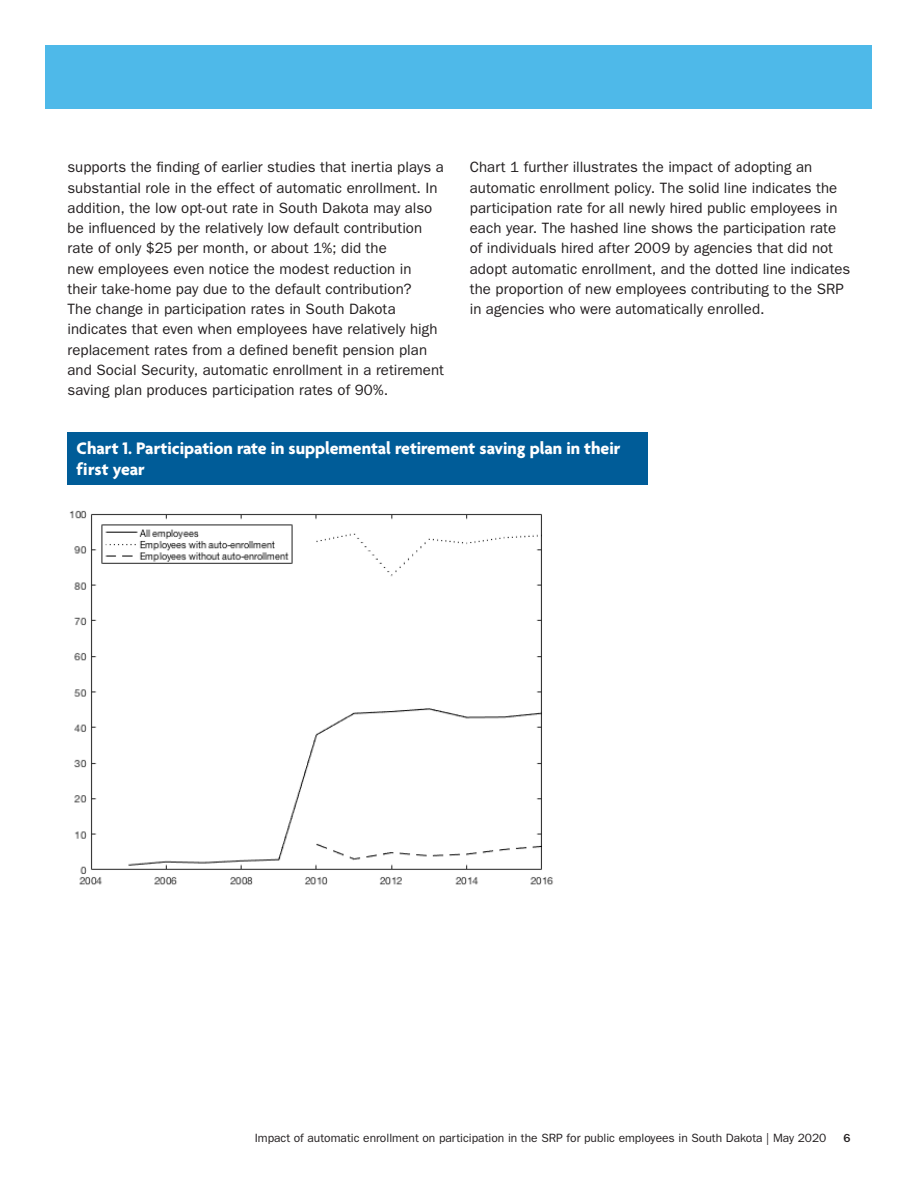
<style>
.page{position:relative;width:918px;height:1188px;background:#fff}
.page>*{position:absolute;margin:0;border:0;box-sizing:border-box;transform-origin:0 0}
._12B_Table_Header_Re{font:700 18px/21px "Agenda";color:#fff}
._7A_Body_Text__FG_10{font:15px/20.2px "ITC Franklin Gothic Std";letter-spacing:.005em;color:#231f20}
.t1{font:12px "ITC Franklin Gothic Std";color:#231f20}
.t2{font:500 12px "ITC Franklin Gothic Std";color:#231f20}
</style>
<div class="page">
<div style="left:46px;top:46px;width:826px;height:63px;background:#4eb9e9"></div>
<img style="left:69px;top:510px;width:484px;height:375px">
<div style="left:68px;top:432px;width:580px;height:53px;background:#005c98"></div>
<p class="_7A_Body_Text__FG_10" style="left:68px;top:157px;width:378px">supports the finding of earlier studies that inertia plays a substantial role in the effect of automatic enrollment. In addition, the low opt-out rate in South Dakota may also be influenced by the relatively low default contribution rate of only $25 per month, or about 1%; did the<br>new employees even notice the modest reduction in their take-home pay due to the default contribution?<br>The change in participation rates in South Dakota indicates that even when employees have relatively high replacement rates from a defined benefit pension plan and Social Security, automatic enrollment in a retirement saving plan produces participation rates of 90%.</p>
<p class="_7A_Body_Text__FG_10" style="left:470px;top:157px;width:382px">Chart 1 further illustrates the impact of adopting an automatic enrollment policy. The solid line indicates the participation rate for all newly hired public employees in each year. The hashed line shows the participation rate of individuals hired after 2009 by agencies that did not adopt automatic enrollment, and the dotted line indicates the proportion of new employees contributing to the SRP in agencies who were automatically enrolled.</p>
<p class="_12B_Table_Header_Re" style="left:76px;top:439px;width:545px">Chart 1. Participation rate in supplemental retirement saving plan in their first year</p>
<p class="t1" style="left:255px;top:1131px;width:573px">Impact of automatic enrollment on participation in the SRP for public employees in South Dakota | May 2020</p>
<p class="t2" style="left:843px;top:1131px;width:9px">6</p>
</div>
